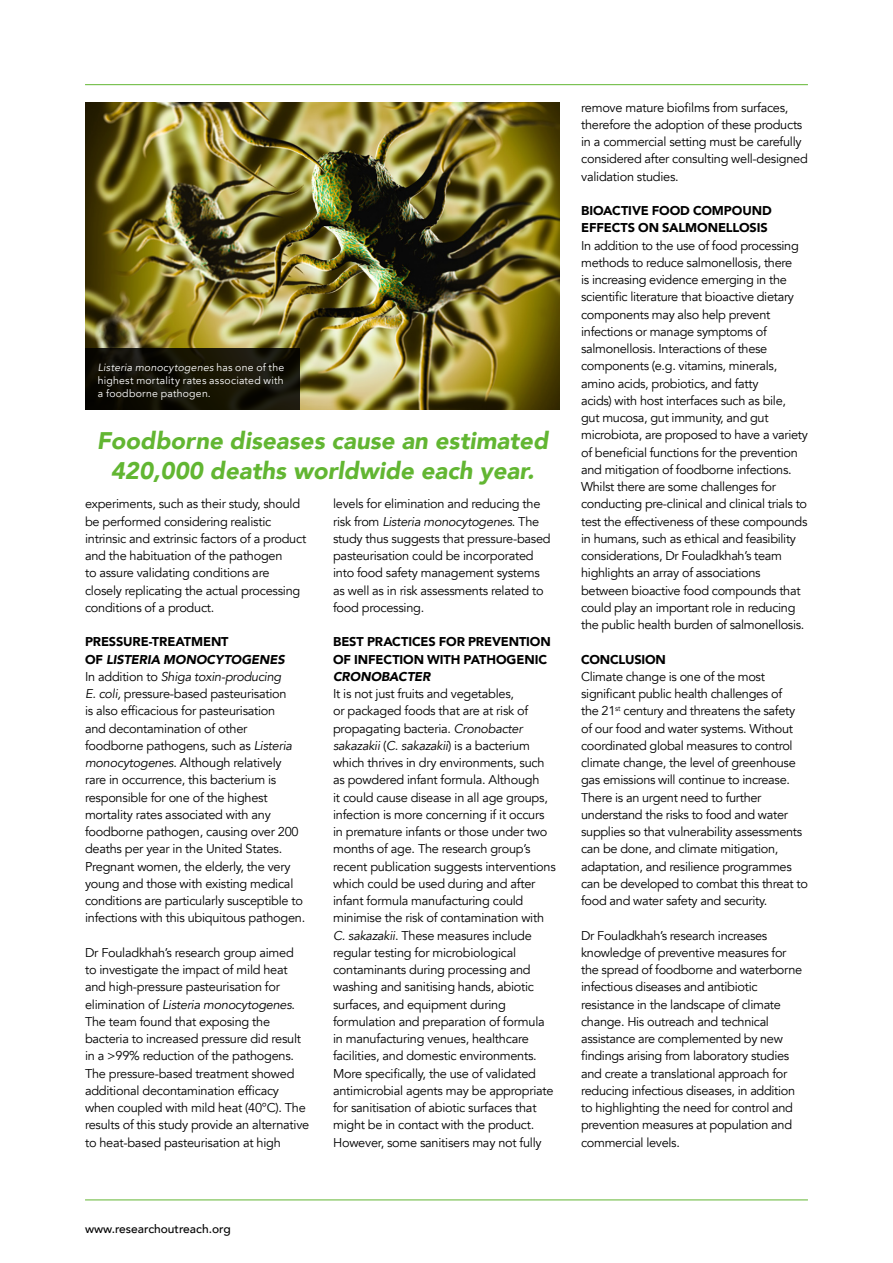
<style>
.page{position:relative;width:893px;height:1263px;background:#fff}
.page>*{position:absolute;margin:0;border:0;box-sizing:border-box;transform-origin:0 0}
.t1{font:italic 900 24px/30px "Avenir";color:#62b632;text-align:center}
.t2{font:12.75px/17.2px "Avenir";letter-spacing:-.02em;color:#000}
.t3{font:900 12.75px/17.2px "Avenir";letter-spacing:-.01em;color:#000}
.t4{font:italic 900 12.75px "Avenir";letter-spacing:-.005em;color:#000}
.t5{font:500 12px "Avenir";color:#000}
.t6{font:10.5px/12.8px "Avenir";letter-spacing:.025em;color:#fff;text-align:justify}
.s1{font-style:italic}
.s2{font-weight:900}
.s3{font-weight:900;font-style:italic}
</style>
<div class="page">
<hr style="left:85px;top:1199px;width:723px;height:1px;background:#62b632">
<hr style="left:85px;top:84px;width:723px;height:1px;background:#62b632">
<img style="left:85px;top:102px;width:475px;height:307px">
<svg style="left:85px;top:348px;width:214px;height:61px;background:#131106"></svg>
<p class="t6" style="left:98px;top:361px;width:188px"><span class="s1">Listeria monocytogenes</span> has one of the highest mortality rates associated with a foodborne pathogen.</p>
<h1 class="t1" style="left:97px;top:425px;width:453px">Foodborne diseases cause an estimated<br>420,000 deaths worldwide each year.</h1>
<p class="t2" style="left:85px;top:496px;width:223px">experiments, such as their study, should be performed considering realistic intrinsic and extrinsic factors of a product and the habituation of the pathogen<br>to assure validating conditions are closely replicating the actual processing conditions of a product.</p>
<p class="t2" style="left:85px;top:634px;width:222px"><span class="s2">PRESSURE-TREATMENT<br>OF</span> <span class="s3">LISTERIA MONOCYTOGENES<br></span>In addition to <span class="s1">Shiga toxin-producing<br>E. coli,</span> pressure-based pasteurisation<br>is also efficacious for pasteurisation<br>and decontamination of other foodborne pathogens, such as <span class="s1">Listeria monocytogenes</span>. Although relatively rare in occurrence, this bacterium is responsible for one of the highest mortality rates associated with any foodborne pathogen, causing over 200 deaths per year in the United States.<br>Pregnant women, the elderly, the very young and those with existing medical conditions are particularly susceptible to infections with this ubiquitous pathogen.</p>
<p class="t2" style="left:85px;top:944px;width:226px">Dr Fouladkhah’s research group aimed<br>to investigate the impact of mild heat and high-pressure pasteurisation for elimination of <span class="s1">Listeria monocytogenes</span>.<br>The team found that exposing the bacteria to increased pressure did result in a &gt;99% reduction of the pathogens.<br>The pressure-based treatment showed additional decontamination efficacy when coupled with mild heat (40°C). The results of this study provide an alternative to heat-based pasteurisation at high</p>
<p class="t2" style="left:333px;top:496px;width:219px">levels for elimination and reducing the risk from <span class="s1">Listeria monocytogenes</span>. The study thus suggests that pressure-based pasteurisation could be incorporated into food safety management systems as well as in risk assessments related to food processing.</p>
<p class="t3" style="left:333px;top:633px;width:219px">BEST PRACTICES FOR PREVENTION<br>OF INFECTION WITH PATHOGENIC</p>
<p class="t4" style="left:333px;top:666px;width:99px">CRONOBACTER</p>
<p class="t2" style="left:333px;top:685px;width:224px">It is not just fruits and vegetables,<br>or packaged foods that are at risk of propagating bacteria. <span class="s1">Cronobacter sakazakii</span> (<span class="s1">C. sakazakii</span>) is a bacterium which thrives in dry environments, such as powdered infant formula. Although<br>it could cause disease in all age groups, infection is more concerning if it occurs in premature infants or those under two months of age. The research group’s recent publication suggests interventions which could be used during and after infant formula manufacturing could minimise the risk of contamination with <span class="s1">C. sakazakii</span>. These measures include regular testing for microbiological contaminants during processing and washing and sanitising hands, abiotic surfaces, and equipment during formulation and preparation of formula in manufacturing venues, healthcare facilities, and domestic environments.<br>More specifically, the use of validated antimicrobial agents may be appropriate for sanitisation of abiotic surfaces that might be in contact with the product.<br>However, some sanitisers may not fully</p>
<p class="t2" style="left:581px;top:99px;width:228px">remove mature biofilms from surfaces, therefore the adoption of these products in a commercial setting must be carefully considered after consulting well-designed validation studies.</p>
<p class="t3" style="left:581px;top:202px;width:192px">BIOACTIVE FOOD COMPOUND<br>EFFECTS ON SALMONELLOSIS</p>
<p class="t2" style="left:581px;top:237px;width:228px">In addition to the use of food processing methods to reduce salmonellosis, there<br>is increasing evidence emerging in the scientific literature that bioactive dietary components may also help prevent infections or manage symptoms of salmonellosis. Interactions of these components (e.g. vitamins, minerals, amino acids, probiotics, and fatty<br>acids) with host interfaces such as bile,<br>gut mucosa, gut immunity, and gut microbiota, are proposed to have a variety of beneficial functions for the prevention and mitigation of foodborne infections.<br>Whilst there are some challenges for conducting pre-clinical and clinical trials to test the effectiveness of these compounds in humans, such as ethical and feasibility considerations, Dr Fouladkhah’s team highlights an array of associations between bioactive food compounds that could play an important role in reducing the public health burden of salmonellosis.</p>
<p class="t3" style="left:581px;top:650px;width:86px">CONCLUSION</p>
<p class="t2" style="left:581px;top:668px;width:228px">Climate change is one of the most significant public health challenges of<br>the 21<sup>st</sup> century and threatens the safety of our food and water systems. Without coordinated global measures to control climate change, the level of greenhouse gas emissions will continue to increase.<br>There is an urgent need to further understand the risks to food and water supplies so that vulnerability assessments can be done, and climate mitigation, adaptation, and resilience programmes can be developed to combat this threat to food and water safety and security.</p>
<p class="t2" style="left:581px;top:927px;width:223px">Dr Fouladkhah’s research increases knowledge of preventive measures for the spread of foodborne and waterborne infectious diseases and antibiotic resistance in the landscape of climate change. His outreach and technical assistance are complemented by new findings arising from laboratory studies and create a translational approach for reducing infectious diseases, in addition to highlighting the need for control and prevention measures at population and commercial levels.</p>
<p class="t5" style="left:85px;top:1218px;width:147px">www.researchoutreach.org</p>
</div>
